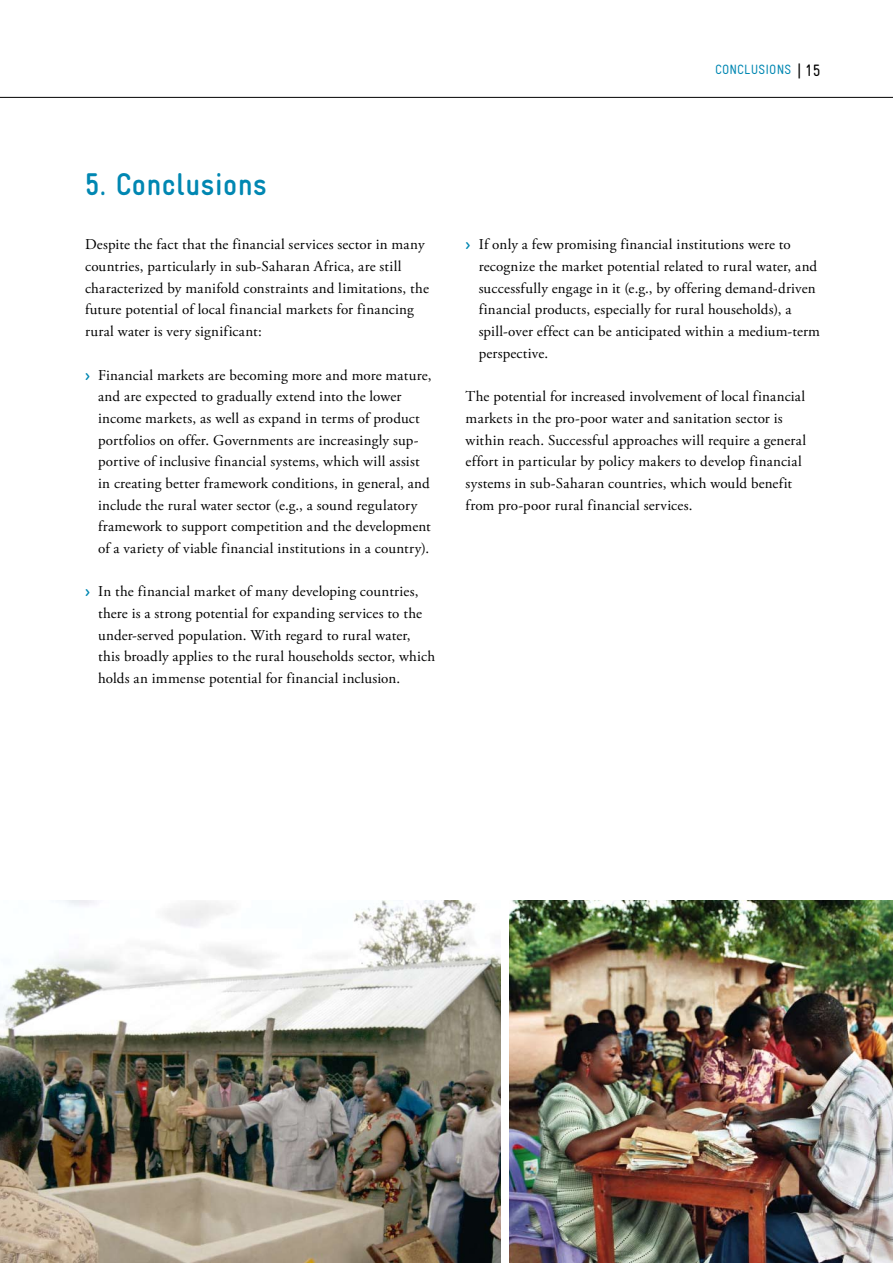
<style>
.page{position:relative;width:893px;height:1263px;background:#fff}
.page>*{position:absolute;margin:0;border:0;box-sizing:border-box;transform-origin:0 0}
.t1{font:700 condensed 31.5px "Gravur";letter-spacing:.02em;color:#0087b2}
.t2{font:15px/21.8px "Adobe Garamond Pro";letter-spacing:.015em;color:#000}
.t3{font:condensed 13.5px "Gravur";letter-spacing:.01em;color:#0087b2}
.s1{font-size:16.5px;color:#000}
.s2{font-family:"Gravur";font-weight:700;font-stretch:condensed;font-size:14.25px;color:#0087b2}
</style>
<div class="page">
<hr style="left:0;top:97px;width:893px;height:1px;background:#000">
<img style="left:0;top:900px;width:501px;height:363px">
<img style="left:509px;top:900px;width:384px;height:363px">
<p class="t3" style="left:715px;top:62px;width:107px">CONCLUSIONS <span class="s1">| 15</span></p>
<h1 class="t1" style="left:85px;top:167px;width:183px">5. Conclusions</h1>
<p class="t2" style="left:85px;top:234px;width:345px">Despite the fact that the financial services sector in many countries, particularly in sub-Saharan Africa, are still characterized by manifold constraints and limitations, the future potential of local financial markets for financing rural water is very significant:</p>
<p class="t2" style="left:98px;top:364px;width:335px;text-indent:-13px"><span class="s2">&gt;</span> Financial markets are becoming more and more mature, and are expected to gradually extend into the lower income markets, as well as expand in terms of product portfolios on offer. Governments are increasingly sup&shy;portive of inclusive financial systems, which will assist in creating better framework conditions, in general, and include the rural water sector (e.g., a sound regulatory framework to support competition and the development of a variety of viable financial institutions in a country).</p>
<p class="t2" style="left:98px;top:581px;width:339px;text-indent:-13px"><span class="s2">&gt;</span> In the financial market of many developing countries, there is a strong potential for expanding services to the under-served population. With regard to rural water, this broadly applies to the rural households sector, which holds an immense potential for financial inclusion.</p>
<p class="t2" style="left:479px;top:234px;width:343px;text-indent:-13px"><span class="s2">&gt;</span> If only a few promising financial institutions were to recognize the market potential related to rural water, and successfully engage in it (e.g., by offering demand-driven financial products, especially for rural households), a spill-over effect can be anticipated within a medium-term perspective.</p>
<p class="t2" style="left:466px;top:386px;width:342px">The potential for increased involvement of local financial markets in the pro-poor water and sanitation sector is within reach. Successful approaches will require a general effort in particular by policy makers to develop financial systems in sub-Saharan countries, which would benefit from pro-poor rural financial services.</p>
</div>
